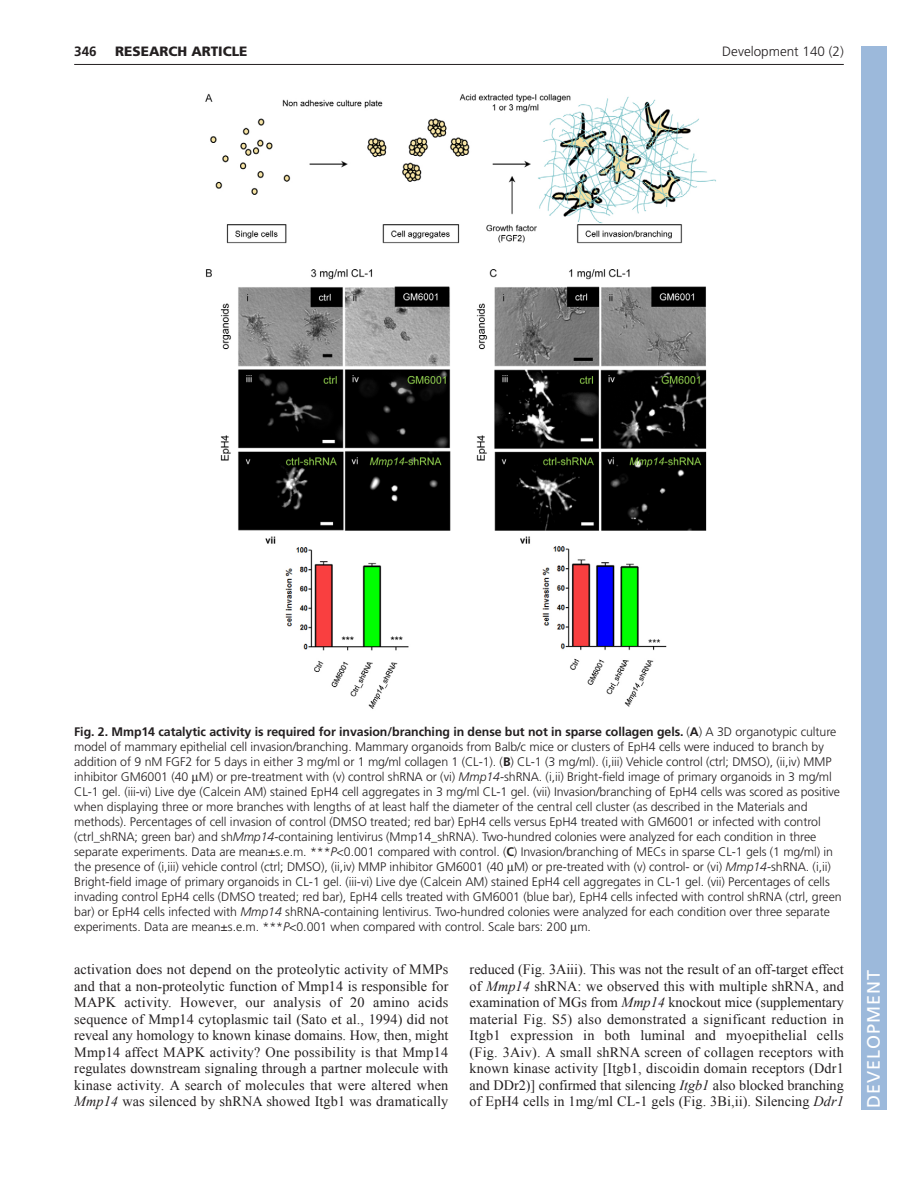
<style>
.page{position:relative;width:918px;height:1188px;background:#fff}
.page>*{position:absolute;margin:0;border:0;box-sizing:border-box;transform-origin:0 0}
.t1{font:18px "Frutiger LT Std";letter-spacing:.055em;color:#fff}
.t2{font:14.25px/16.5px "Times New Roman";letter-spacing:.005em;color:#231f20;text-align:justify}
.t3{font:300 13.5px "Frutiger";color:#231f20}
.t4{font:900 13.5px "Frutiger LT Std";color:#231f20}
.t5{font:700 13.5px "Frutiger LT Std";color:#231f20}
.t6{font:300 12.3px/15px "Frutiger";letter-spacing:-.005em;color:#231f20}
.s1{font-weight:700}
.s2{font-style:italic}
</style>
<div class="page">
<hr style="left:74px;top:64px;width:770px;height:1px;background:#231f20">
<img style="left:205px;top:93px;width:511px;height:616px">
<div style="left:861px;top:46px;width:25px;height:1064px;background:#9cb9db"></div>
<p class="t5" style="left:74px;top:46px;width:24px">346</p>
<p class="t4" style="left:115px;top:46px;width:134px">RESEARCH ARTICLE</p>
<p class="t3" style="left:722px;top:46px;width:123px">Development 140 (2)</p>
<p class="t6" style="left:74px;top:725px;width:769px"><span class="s1">Fig. 2. Mmp14 catalytic activity is required for invasion/branching in dense but not in sparse collagen gels.</span> (<span class="s1">A</span>) A 3D organotypic culture model of mammary epithelial cell invasion/branching. Mammary organoids from Balb/c mice or clusters of EpH4 cells were induced to branch by addition of 9 nM FGF2 for 5 days in either 3 mg/ml or 1 mg/ml collagen 1 (CL-1). (<span class="s1">B</span>) CL-1 (3 mg/ml). (i,iii) Vehicle control (ctrl; DMSO), (ii,iv) MMP inhibitor GM6001 (40 M) or pre-treatment with (v) control shRNA or (vi) <span class="s2">Mmp14</span>-shRNA. (i,ii) Bright-field image of primary organoids in 3 mg/ml CL-1 gel. (iii-vi) Live dye (Calcein AM) stained EpH4 cell aggregates in 3 mg/ml CL-1 gel. (vii) Invasion/branching of EpH4 cells was scored as positive when displaying three or more branches with lengths of at least half the diameter of the central cell cluster (as described in the Materials and methods). Percentages of cell invasion of control (DMSO treated; red bar) EpH4 cells versus EpH4 treated with GM6001 or infected with control (ctrl_shRNA; green bar) and sh<span class="s2">Mmp14</span>-containing lentivirus (Mmp14_shRNA). Two-hundred colonies were analyzed for each condition in three separate experiments. Data are mean±s.e.m. ***<span class="s2">P</span>&lt;0.001 compared with control. (<span class="s1">C</span>) Invasion/branching of MECs in sparse CL-1 gels (1 mg/ml) in the presence of (i,iii) vehicle control (ctrl; DMSO), (ii,iv) MMP inhibitor GM6001 (40 M) or pre-treated with (v) control- or (vi) <span class="s2">Mmp14</span>-shRNA. (i,ii)<br>Bright-field image of primary organoids in CL-1 gel. (iii-vi) Live dye (Calcein AM) stained EpH4 cell aggregates in CL-1 gel. (vii) Percentages of cells invading control EpH4 cells (DMSO treated; red bar), EpH4 cells treated with GM6001 (blue bar), EpH4 cells infected with control shRNA (ctrl, green bar) or EpH4 cells infected with <span class="s2">Mmp14</span> shRNA-containing lentivirus. Two-hundred colonies were analyzed for each condition over three separate experiments. Data are mean±s.e.m. ***<span class="s2">P</span>&lt;0.001 when compared with control. Scale bars: 200 m.</p>
<p class="t2" style="left:74px;top:961px;width:376px">activation does not depend on the proteolytic activity of MMPs and that a non-proteolytic function of Mmp14 is responsible for MAPK activity. However, our analysis of 20 amino acids sequence of Mmp14 cytoplasmic tail (Sato et al., 1994) did not reveal any homology to known kinase domains. How, then, might Mmp14 affect MAPK activity? One possibility is that Mmp14 regulates downstream signaling through a partner molecule with kinase activity. A search of molecules that were altered when <span class="s2">Mmp14</span> was silenced by shRNA showed Itgb1 was dramatically</p>
<p class="t2" style="left:470px;top:961px;width:376px">reduced (Fig. 3Aiii). This was not the result of an off-target effect of <span class="s2">Mmp14</span> shRNA: we observed this with multiple shRNA, and examination of MGs from <span class="s2">Mmp14</span> knockout mice (supplementary material Fig. S5) also demonstrated a significant reduction in Itgb1 expression in both luminal and myoepithelial cells (Fig. 3Aiv). A small shRNA screen of collagen receptors with known kinase activity [Itgb1, discoidin domain receptors (Ddr1 and DDr2)] confirmed that silencing <span class="s2">Itgb1</span> also blocked branching of EpH4 cells in 1mg/ml CL-1 gels (Fig. 3Bi,ii). Silencing <span class="s2">Ddr1</span></p>
<h1 class="t1" style="left:863px;top:1108px;width:140px;rotate:-90deg">DEVELOPMENT</h1>
</div>
